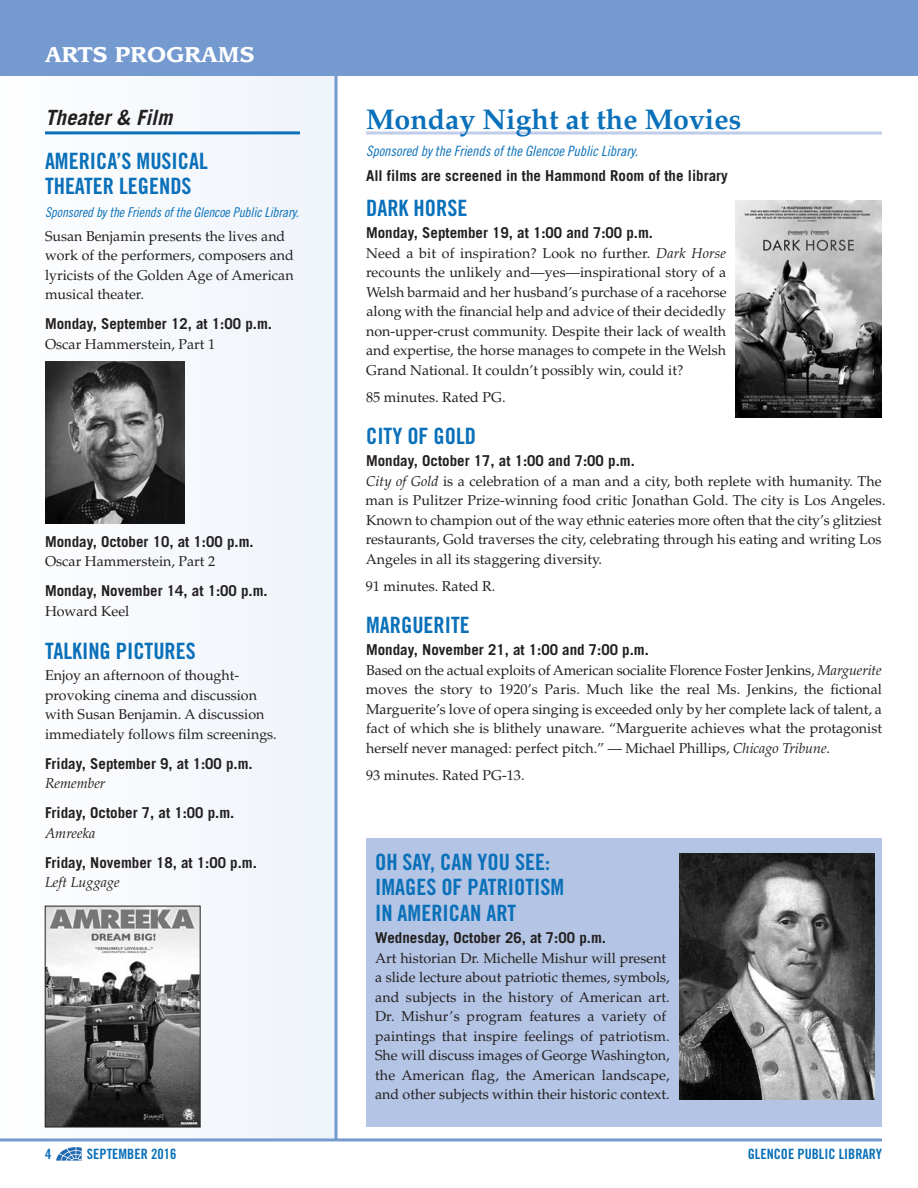
<style>
.page{position:relative;width:918px;height:1188px;background:#fff}
.page>*{position:absolute;margin:0;border:0;box-sizing:border-box;transform-origin:0 0}
.t1{font:700 28.5px "Palatino";color:#0970b9}
.t2{font:22.5px/25.5px "Trade Gothic Bold Cond Twenty";color:#0970b9}
.t3{font:700 21px "Leawood";letter-spacing:.01em;color:#fff}
.t4{font:italic 700 21px "Trade Gothic";color:#231f20}
.t5{font:700 15px "Trade Gothic";color:#231f20}
.t6{font:14.25px/19.5px "Palatino";color:#231f20}
.t7{font:14.25px "Trade Gothic Cond Eighteen Obl";color:#0970b9}
.t8{font:14.25px "Trade Gothic Bold Cond Twenty";color:#0970b9}
.t9{font:italic 14.25px "Palatino";color:#231f20}
.t10{font:13.5px "Trade Gothic Cond Eighteen Obl";letter-spacing:-.005em;color:#0970b9}
.s1{font-style:italic}
</style>
<div class="page">
<div style="left:0;top:4px;width:336px;height:1134px;background:#f5f8fc"></div>
<svg style="left:334px;top:76px;width:4px;height:1062px;background:#95b1da"></svg>
<div style="left:0;top:0;width:918px;height:76px;background:#759ad0"></div>
<hr style="left:0;top:1138px;width:882px;height:3px;background:#759ad0">
<svg style="left:56px;top:1147px;width:26px;height:13px"></svg>
<hr style="left:45px;top:131px;width:255px;height:3px;background:#0970b9">
<img style="left:47px;top:908px;width:151px;height:217px">
<div style="left:45px;top:906px;width:155px;height:221px;border:1px solid #231f20"></div>
<img style="left:45px;top:362px;width:139px;height:162px">
<hr style="left:366px;top:132px;width:516px;height:3px;background:#c0cde8">
<img style="left:735px;top:201px;width:147px;height:217px">
<div style="left:366px;top:839px;width:516px;height:288px;background:#b4c4e4"></div>
<img style="left:680px;top:854px;width:194px;height:246px">
<h3 class="t3" style="left:45px;top:45px;width:211px">ARTS PROGRAMS</h3>
<h3 class="t4" style="left:45px;top:110px;width:129px">Theater &amp; Film</h3>
<h2 class="t2" style="left:45px;top:150px;width:164px">AMERICA’S MUSICAL<br>THEATER LEGENDS</h2>
<p class="t10" style="left:45px;top:207px;width:255px">Sponsored by the Friends of the Glencoe Public Library.</p>
<p class="t6" style="left:45px;top:228px;width:250px">Susan Benjamin presents the lives and work of the performers, composers and lyricists of the Golden Age of American musical theater.</p>
<p class="t5" style="left:45px;top:319px;width:229px">Monday, September 12, at 1:00 p.m.</p>
<p class="t6" style="left:45px;top:336px;width:172px">Oscar Hammerstein, Part 1</p>
<p class="t5" style="left:45px;top:536px;width:210px">Monday, October 10, at 1:00 p.m.</p>
<p class="t6" style="left:45px;top:553px;width:172px">Oscar Hammerstein, Part 2</p>
<p class="t5" style="left:45px;top:586px;width:224px">Monday, November 14, at 1:00 p.m.</p>
<p class="t6" style="left:45px;top:603px;width:86px">Howard Keel</p>
<h2 class="t2" style="left:45px;top:640px;width:152px">TALKING PICTURES</h2>
<p class="t6" style="left:45px;top:667px;width:233px">Enjoy an afternoon of thought&shy;provoking cinema and discussion with Susan Benjamin. A discussion immediately follows film screenings.</p>
<p class="t5" style="left:45px;top:758px;width:209px">Friday, September 9, at 1:00 p.m.</p>
<p class="t9" style="left:45px;top:778px;width:62px">Remember</p>
<p class="t5" style="left:45px;top:808px;width:191px">Friday, October 7, at 1:00 p.m.</p>
<p class="t9" style="left:45px;top:827px;width:52px">Amreeka</p>
<p class="t5" style="left:45px;top:857px;width:213px">Friday, November 18, at 1:00 p.m.</p>
<p class="t9" style="left:45px;top:877px;width:76px">Left Luggage</p>
<h1 class="t1" style="left:366px;top:108px;width:377px">Monday Night at the Movies</h1>
<p class="t7" style="left:366px;top:145px;width:273px">Sponsored by the Friends of the Glencoe Public Library.</p>
<p class="t5" style="left:366px;top:170px;width:363px">All films are screened in the Hammond Room of the library</p>
<h2 class="t2" style="left:366px;top:197px;width:103px">DARK HORSE</h2>
<p class="t5" style="left:366px;top:227px;width:289px">Monday, September 19, at 1:00 and 7:00 p.m.</p>
<p class="t6" style="left:366px;top:245px;width:362px;text-align:justify">Need a bit of inspiration? Look no further. <span class="s1">Dark Horse </span>recounts the unlikely and—yes—inspirational story of a Welsh barmaid and her husband’s purchase of a racehorse along with the financial help and advice of their decidedly non-upper-crust community. Despite their lack of wealth and expertise, the horse manages to compete in the Welsh Grand National. It couldn’t possibly win, could it?</p>
<p class="t6" style="left:366px;top:389px;width:141px">85 minutes. Rated PG.</p>
<h2 class="t2" style="left:366px;top:425px;width:111px">CITY OF GOLD</h2>
<p class="t5" style="left:366px;top:455px;width:270px">Monday, October 17, at 1:00 and 7:00 p.m.</p>
<p class="t6" style="left:366px;top:473px;width:521px"><span class="s1">City of Gold</span> is a celebration of a man and a city, both replete with humanity. The man is Pulitzer Prize-winning food critic Jonathan Gold. The city is Los Angeles.<br>Known to champion out of the way ethnic eateries more often that the city’s glitziest restaurants, Gold traverses the city, celebrating through his eating and writing Los Angeles in all its staggering diversity.</p>
<p class="t6" style="left:366px;top:578px;width:131px">91 minutes. Rated R.</p>
<h2 class="t2" style="left:366px;top:614px;width:105px">MARGUERITE</h2>
<p class="t5" style="left:366px;top:644px;width:284px">Monday, November 21, at 1:00 and 7:00 p.m.</p>
<p class="t6" style="left:366px;top:662px;width:518px;text-align:justify">Based on the actual exploits of American socialite Florence Foster Jenkins, <span class="s1">Marguerite </span>moves the story to 1920’s Paris. Much like the real Ms. Jenkins, the fictional Marguerite’s love of opera singing is exceeded only by her complete lack of talent, a fact of which she is blithely unaware. “Marguerite achieves what the protagonist herself never managed: perfect pitch.” — Michael Phillips, <span class="s1">Chicago Tribune</span>.</p>
<p class="t6" style="left:366px;top:767px;width:160px">93 minutes. Rated PG-13.</p>
<h2 class="t2" style="left:375px;top:851px;width:191px">OH SAY, CAN YOU SEE:<br>IMAGES OF PATRIOTISM<br>IN AMERICAN ART</h2>
<p class="t5" style="left:375px;top:933px;width:232px">Wednesday, October 26, at 7:00 p.m.</p>
<p class="t6" style="left:375px;top:950px;width:296px">Art historian Dr. Michelle Mishur will present a slide lecture about patriotic themes, symbols, and subjects in the history of American art.<br>Dr. Mishur’s program features a variety of paintings that inspire feelings of patriotism.<br>She will discuss images of George Washington, the American flag, the American landscape, and other subjects within their historic context.</p>
<p class="t8" style="left:45px;top:1149px;width:8px">4</p>
<p class="t8" style="left:87px;top:1149px;width:91px">SEPTEMBER 2016</p>
<p class="t8" style="left:748px;top:1149px;width:136px">GLENCOE PUBLIC LIBRARY</p>
</div>
